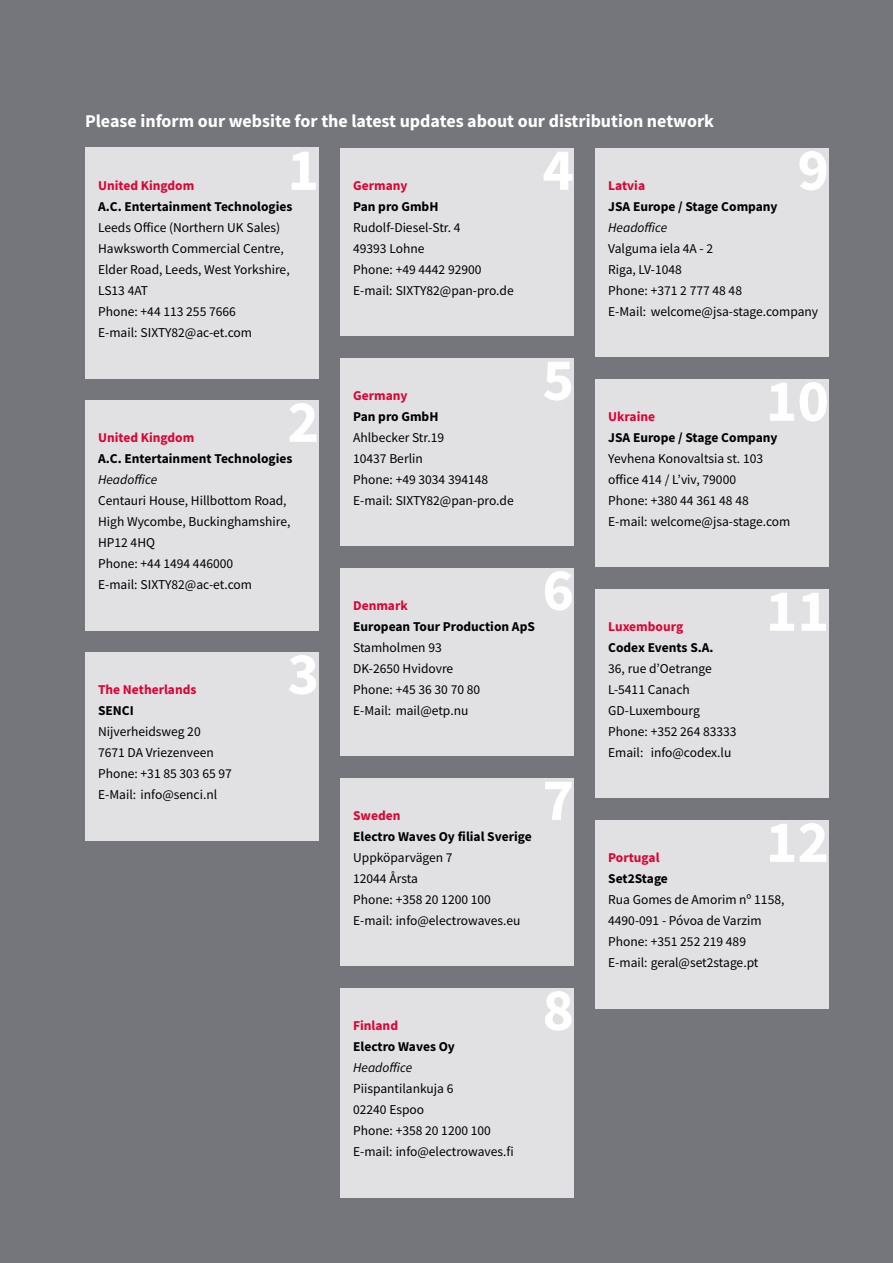
<style>
.page{position:relative;width:893px;height:1263px;background:#75767c}
.page>*{position:absolute;margin:0;border:0;box-sizing:border-box;transform-origin:0 0}
.t1{font:700 60px "Source Sans Pro";color:#fff}
.t2{font:700 18px "Source Sans Pro";color:#fff}
.t3{font:13.5px/21px "Source Sans Pro";color:#000}
.t4{font:700 13.5px "Source Sans Pro";color:#000}
.t5{font:700 13.5px "Source Sans Pro";color:#dd0332}
.t6{font:italic 13.5px "Source Sans Pro";color:#000}
</style>
<div class="page">
<div style="left:85px;top:148px;width:234px;height:693px;background:#e1e0e3"></div>
<div style="left:340px;top:148px;width:234px;height:1050px;background:#e1e0e3"></div>
<div style="left:595px;top:148px;width:234px;height:861px;background:#e1e0e3"></div>
<div style="left:325px;top:337px;width:255px;height:21px;background:#75767c"></div>
<div style="left:590px;top:358px;width:244px;height:21px;background:#75767c"></div>
<div style="left:590px;top:568px;width:244px;height:21px;background:#75767c"></div>
<div style="left:590px;top:799px;width:244px;height:21px;background:#75767c"></div>
<div style="left:331px;top:547px;width:254px;height:21px;background:#75767c"></div>
<div style="left:331px;top:757px;width:254px;height:21px;background:#75767c"></div>
<div style="left:331px;top:967px;width:254px;height:21px;background:#75767c"></div>
<div style="left:52px;top:379px;width:276px;height:21px;background:#75767c"></div>
<div style="left:52px;top:631px;width:276px;height:21px;background:#75767c"></div>
<h2 class="t2" style="left:85px;top:109px;width:631px">Please inform our website for the latest updates about our distribution network</h2>
<h1 class="t1" style="left:287px;top:129px;width:33px">1</h1>
<h1 class="t1" style="left:797px;top:129px;width:33px">9</h1>
<h1 class="t1" style="left:542px;top:129px;width:33px">4</h1>
<p class="t5" style="left:98px;top:176px;width:98px">United Kingdom</p>
<p class="t4" style="left:98px;top:197px;width:196px">A.C. Entertainment Technologies</p>
<p class="t3" style="left:98px;top:217px;width:193px">Leeds Office (Northern UK Sales)<br>Hawksworth Commercial Centre,<br>Elder Road, Leeds, West Yorkshire,<br>LS13 4AT<br>Phone: +44 113 255 7666<br>E-mail: SIXTY82@ac-et.com</p>
<p class="t5" style="left:608px;top:176px;width:38px">Latvia</p>
<p class="t4" style="left:608px;top:197px;width:171px">JSA Europe / Stage Company</p>
<p class="t6" style="left:608px;top:219px;width:61px">Headoffice</p>
<p class="t3" style="left:608px;top:238px;width:211px">Valguma iela 4A - 2<br>Riga, LV-1048<br>Phone: +371 2 777 48 48<br>E-Mail: welcome@jsa-stage.company</p>
<p class="t5" style="left:353px;top:176px;width:56px">Germany</p>
<p class="t4" style="left:353px;top:197px;width:87px">Pan pro GmbH</p>
<p class="t3" style="left:353px;top:217px;width:162px">Rudolf-Diesel-Str. 4<br>49393 Lohne<br>Phone: +49 4442 92900<br>E-mail: SIXTY82@pan-pro.de</p>
<h1 class="t1" style="left:287px;top:381px;width:33px">2</h1>
<p class="t5" style="left:98px;top:428px;width:98px">United Kingdom</p>
<p class="t4" style="left:98px;top:449px;width:196px">A.C. Entertainment Technologies</p>
<p class="t6" style="left:98px;top:471px;width:61px">Headoffice</p>
<p class="t3" style="left:98px;top:490px;width:194px">Centauri House, Hillbottom Road,<br>High Wycombe, Buckinghamshire,<br>HP12 4HQ<br>Phone: +44 1494 446000<br>E-mail: SIXTY82@ac-et.com</p>
<p class="t5" style="left:98px;top:680px;width:100px">The Netherlands</p>
<p class="t4" style="left:98px;top:701px;width:37px">SENCI</p>
<p class="t3" style="left:98px;top:721px;width:135px">Nijverheidsweg 20<br>7671 DA Vriezenveen<br>Phone: +31 85 303 65 97<br>E-Mail: info@senci.nl</p>
<h1 class="t1" style="left:287px;top:633px;width:33px">3</h1>
<p class="t5" style="left:353px;top:386px;width:56px">Germany</p>
<p class="t4" style="left:353px;top:407px;width:87px">Pan pro GmbH</p>
<p class="t3" style="left:353px;top:427px;width:162px">Ahlbecker Str.19<br>10437 Berlin<br>Phone: +49 3034 394148<br>E-mail: SIXTY82@pan-pro.de</p>
<h1 class="t1" style="left:542px;top:339px;width:33px">5</h1>
<p class="t5" style="left:353px;top:596px;width:56px">Denmark</p>
<p class="t4" style="left:353px;top:617px;width:183px">European Tour Production ApS</p>
<p class="t3" style="left:353px;top:637px;width:129px">Stamholmen 93<br>DK-2650 Hvidovre<br>Phone: +45 36 30 70 80<br>E-Mail: mail@etp.nu</p>
<h1 class="t1" style="left:542px;top:549px;width:33px">6</h1>
<p class="t5" style="left:353px;top:806px;width:49px">Sweden</p>
<p class="t4" style="left:353px;top:827px;width:180px">Electro Waves Oy filial Sverige</p>
<p class="t3" style="left:353px;top:847px;width:169px">Uppköparvägen 7<br>12044 Årsta<br>Phone: +358 20 1200 100<br>E-mail: info@electrowaves.eu</p>
<h1 class="t1" style="left:542px;top:759px;width:33px">7</h1>
<p class="t5" style="left:353px;top:1016px;width:46px">Finland</p>
<p class="t4" style="left:353px;top:1037px;width:103px">Electro Waves Oy</p>
<p class="t6" style="left:353px;top:1059px;width:61px">Headoffice</p>
<p class="t3" style="left:353px;top:1078px;width:162px">Piispantilankuja 6<br>02240 Espoo<br>Phone: +358 20 1200 100<br>E-mail: info@electrowaves.fi</p>
<h1 class="t1" style="left:542px;top:969px;width:33px">8</h1>
<h1 class="t1" style="left:766px;top:360px;width:65px">10</h1>
<p class="t5" style="left:608px;top:407px;width:48px">Ukraine</p>
<p class="t4" style="left:608px;top:428px;width:171px">JSA Europe / Stage Company</p>
<p class="t3" style="left:608px;top:448px;width:184px">Yevhena Konovaltsia st. 103 office 414 / L’viv, 79000<br>Phone: +380 44 361 48 48<br>E-mail: welcome@jsa-stage.com</p>
<p class="t5" style="left:608px;top:618px;width:77px">Luxembourg</p>
<p class="t4" style="left:608px;top:639px;width:107px">Codex Events S.A.</p>
<p class="t3" style="left:608px;top:658px;width:130px">36, rue d’Oetrange<br>L-5411 Canach<br>GD-Luxembourg<br>Phone: +352 264 83333<br>Email: info@codex.lu</p>
<h1 class="t1" style="left:766px;top:570px;width:65px">11</h1>
<h1 class="t1" style="left:766px;top:801px;width:65px">12</h1>
<p class="t5" style="left:608px;top:849px;width:53px">Portugal</p>
<p class="t4" style="left:608px;top:870px;width:61px">Set2Stage</p>
<p class="t3" style="left:608px;top:889px;width:178px">Rua Gomes de Amorim nº 1158,<br>4490-091 - Póvoa de Varzim<br>Phone: +351 252 219 489<br>E-mail: geral@set2stage.pt</p>
</div>
